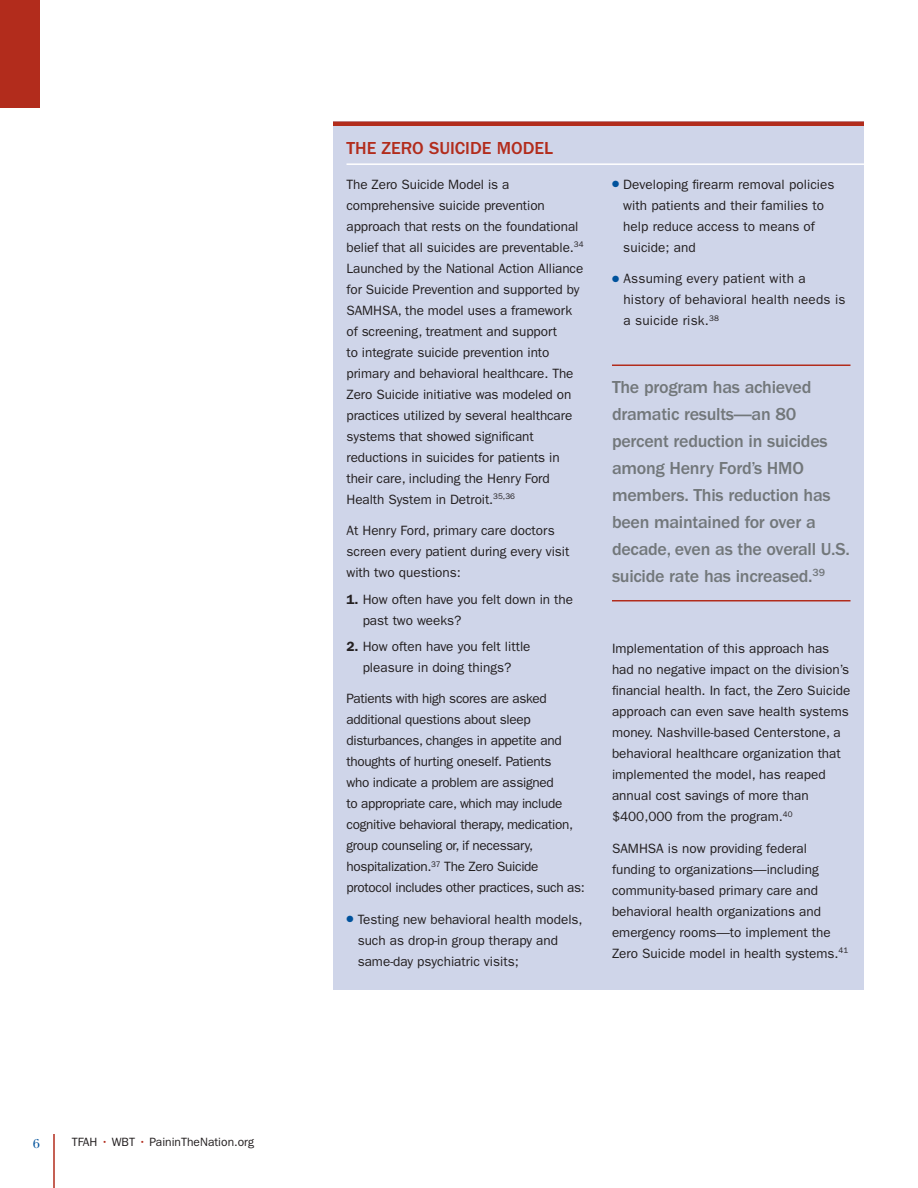
<style>
.page{position:relative;width:918px;height:1188px;background:#fff}
.page>*{position:absolute;margin:0;border:0;box-sizing:border-box;transform-origin:0 0}
.t1{font:500 18px/27px "Franklin Gothic LT";letter-spacing:-.015em;color:#72777a}
.t2{font:500 18px "Franklin Gothic LT";color:#b22c1c}
.t3{font:13.5px/21px "Franklin Gothic LT";letter-spacing:-.005em;color:#231f20}
.t4{font:13.5px/21px "Franklin Gothic LT";letter-spacing:.015em;color:#231f20}
.t5{font:13.5px "New Baskerville";color:#00529c}
.t6{font:12px "Franklin Gothic LT";color:#231f20}
.s1{color:#b22c1c}
.s2{font-weight:600}
.s3{color:#00529c}
</style>
<div class="page">
<hr style="left:53px;top:1134px;width:2px;height:54px;background:#b22c1c">
<div style="left:0;top:0;width:40px;height:108px;background:#b22c1c"></div>
<div style="left:333px;top:122px;width:531px;height:868px;background:#cfd5e9"></div>
<hr style="left:346px;top:163px;width:518px;height:2px;background:#fff">
<hr style="left:333px;top:122px;width:531px;height:4px;background:#b22c1c">
<hr style="left:612px;top:364px;width:238px;height:2px;background:#b22c1c">
<hr style="left:612px;top:600px;width:238px;height:2px;background:#b22c1c">
<p class="t5" style="left:33px;top:1135px;width:9px">6</p>
<p class="t6" style="left:72px;top:1135px;width:184px">TFAH <span class="s1">•</span> WBT <span class="s1">•</span> PaininTheNation.org</p>
<h1 class="t2" style="left:346px;top:138px;width:208px">THE ZERO SUICIDE MODEL</h1>
<p class="t3" style="left:346px;top:174px;width:239px">The Zero Suicide Model is a comprehensive suicide prevention approach that rests on the foundational belief that all suicides are preventable.<sup>34<br></sup>Launched by the National Action Alliance for Suicide Prevention and supported by SAMHSA, the model uses a framework of screening, treatment and support<br>to integrate suicide prevention into primary and behavioral healthcare. The Zero Suicide initiative was modeled on practices utilized by several healthcare systems that showed significant reductions in suicides for patients in their care, including the Henry Ford Health System in Detroit.<sup>35,36</sup></p>
<p class="t3" style="left:346px;top:520px;width:225px">At Henry Ford, primary care doctors screen every patient during every visit with two questions:</p>
<p class="t3" style="left:363px;top:589px;width:212px;text-indent:-16px"><span class="s2">1.</span> How often have you felt down in the past two weeks?</p>
<p class="t3" style="left:346px;top:636px;width:186px;text-align:center"><span class="s2">2.</span> How often have you felt little pleasure in doing things?</p>
<p class="t3" style="left:346px;top:688px;width:240px">Patients with high scores are asked additional questions about sleep disturbances, changes in appetite and thoughts of hurting oneself. Patients<br>who indicate a problem are assigned<br>to appropriate care, which may include cognitive behavioral therapy, medication, group counseling or, if necessary, hospitalization.<sup>37</sup> The Zero Suicide protocol includes other practices, such as:</p>
<p class="t3" style="left:358px;top:909px;width:226px;text-indent:-11px"><span class="s3">●</span> Testing new behavioral health models, such as drop-in group therapy and same-day psychiatric visits;</p>
<p class="t3" style="left:623px;top:174px;width:213px;text-indent:-11px"><span class="s3">●</span> Developing firearm removal policies with patients and their families to help reduce access to means of suicide; and</p>
<p class="t4" style="left:624px;top:268px;width:224px;text-indent:-12px"><span class="s3">●</span> Assuming every patient with a history of behavioral health needs is a suicide risk.<sup>38</sup></p>
<h1 class="t1" style="left:612px;top:374px;width:239px">The program has achieved dramatic results—an 80 percent reduction in suicides among Henry Ford’s HMO members. This reduction has been maintained for over a decade, even as the overall U.S. suicide rate has increased.<sup>39</sup></h1>
<p class="t3" style="left:612px;top:638px;width:240px">Implementation of this approach has had no negative impact on the division’s financial health. In fact, the Zero Suicide approach can even save health systems money. Nashville-based Centerstone, a behavioral healthcare organization that implemented the model, has reaped annual cost savings of more than $400,000 from the program.<sup>40</sup></p>
<p class="t3" style="left:612px;top:838px;width:238px">SAMHSA is now providing federal funding to organizations—including community-based primary care and behavioral health organizations and emergency rooms—to implement the Zero Suicide model in health systems.<sup>41</sup></p>
</div>
